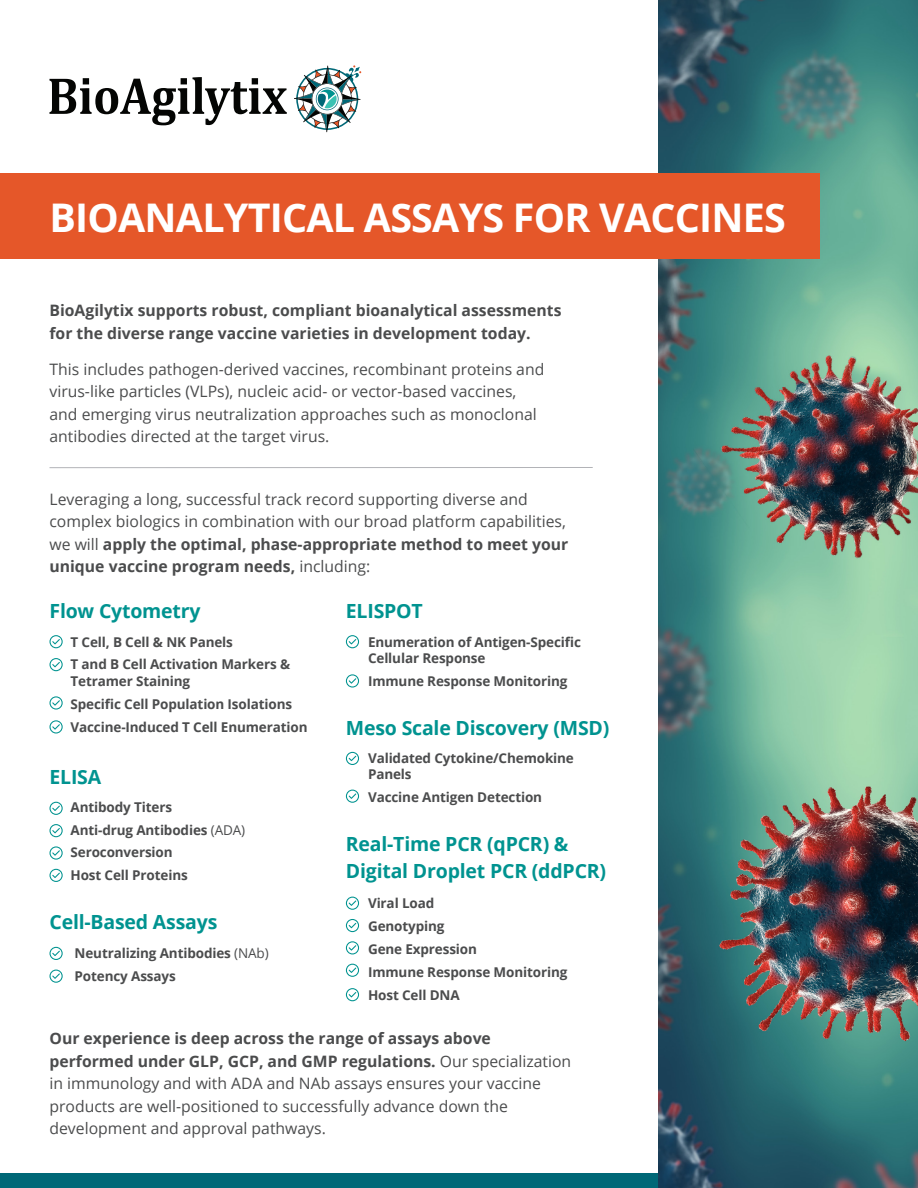
<style>
.page{position:relative;width:918px;height:1188px;background:#fff}
.page>*{position:absolute;margin:0;border:0;box-sizing:border-box;transform-origin:0 0}
.t1{font:700 39.45px "Open Sans";letter-spacing:-.02em;color:#fff}
.Sub-Header{font:700 19.5px/27px "Open Sans";letter-spacing:-.01em;color:#009390}
.t2{font:15.75px/22.5px "Open Sans";color:#4b4c4d}
.t3{font:700 15.75px/22.5px "Open Sans";color:#4b4c4d}
.t4{font:700 13.5px/16.2px "Open Sans";letter-spacing:-.01em;color:#4b4c4d}
.s1{font-weight:700}
.s2{font-weight:400}
</style>
<div class="page">
<div style="left:0;top:1174px;width:918px;height:14px;background:#006877"></div>
<svg style="left:50px;top:77px;width:237px;height:48px"></svg>
<svg style="left:294px;top:65px;width:67px;height:67px"></svg>
<img style="left:659px;top:0;width:259px;height:1188px">
<svg style="left:50px;top:635px;width:13px;height:13px"></svg>
<svg style="left:50px;top:658px;width:13px;height:13px"></svg>
<svg style="left:50px;top:696px;width:13px;height:14px"></svg>
<svg style="left:50px;top:720px;width:13px;height:14px"></svg>
<svg style="left:50px;top:802px;width:13px;height:13px"></svg>
<svg style="left:50px;top:824px;width:13px;height:13px"></svg>
<svg style="left:50px;top:846px;width:13px;height:14px"></svg>
<svg style="left:50px;top:869px;width:13px;height:13px"></svg>
<svg style="left:50px;top:947px;width:13px;height:13px"></svg>
<svg style="left:50px;top:970px;width:13px;height:13px"></svg>
<svg style="left:346px;top:635px;width:13px;height:13px"></svg>
<svg style="left:346px;top:674px;width:13px;height:14px"></svg>
<svg style="left:346px;top:752px;width:13px;height:13px"></svg>
<svg style="left:346px;top:790px;width:13px;height:13px"></svg>
<svg style="left:346px;top:897px;width:13px;height:13px"></svg>
<svg style="left:346px;top:919px;width:13px;height:13px"></svg>
<svg style="left:346px;top:941px;width:13px;height:13px"></svg>
<svg style="left:346px;top:964px;width:13px;height:13px"></svg>
<svg style="left:346px;top:988px;width:13px;height:13px"></svg>
<hr style="left:50px;top:467px;width:543px;height:1px;background:#b2b3b7">
<div style="left:0;top:174px;width:820px;height:85px;background:#e55729"></div>
<p class="t1" style="left:50px;top:189px;width:738px">BIOANALYTICAL ASSAYS FOR VACCINES</p>
<p class="t3" style="left:50px;top:299px;width:514px">BioAgilytix supports robust, compliant bioanalytical assessments for the diverse range vaccine varieties in development today.</p>
<p class="t2" style="left:50px;top:358px;width:496px">This includes pathogen-derived vaccines, recombinant proteins and virus-like particles (VLPs), nucleic acid- or vector-based vaccines, and emerging virus neutralization approaches such as monoclonal antibodies directed at the target virus.</p>
<p class="t2" style="left:50px;top:487px;width:520px">Leveraging a long, successful track record supporting diverse and complex biologics in combination with our broad platform capabilities, we will <span class="s1">apply the optimal, phase-appropriate method to meet your unique vaccine program needs,</span> including:</p>
<p class="Sub-Header" style="left:50px;top:597px;width:153px">Flow Cytometry</p>
<p class="t4" style="left:71px;top:633px;width:164px">T Cell, B Cell &amp; NK Panels</p>
<p class="t4" style="left:71px;top:656px;width:221px">T and B Cell Activation Markers &amp;<br>Tetramer Staining</p>
<p class="t4" style="left:71px;top:695px;width:223px">Specific Cell Population Isolations</p>
<p class="t4" style="left:71px;top:718px;width:239px">Vaccine-Induced T Cell Enumeration</p>
<p class="Sub-Header" style="left:50px;top:763px;width:53px">ELISA</p>
<p class="t4" style="left:71px;top:799px;width:103px">Antibody Titers</p>
<p class="t4" style="left:71px;top:821px;width:176px">Anti-drug Antibodies <span class="s2">(ADA)</span></p>
<p class="t4" style="left:71px;top:844px;width:104px">Seroconversion</p>
<p class="t4" style="left:71px;top:866px;width:119px">Host Cell Proteins</p>
<p class="Sub-Header" style="left:50px;top:907px;width:169px">Cell-Based Assays</p>
<p class="t4" style="left:75px;top:945px;width:196px">Neutralizing Antibodies <span class="s2">(NAb)</span></p>
<p class="t4" style="left:75px;top:967px;width:103px">Potency Assays</p>
<p class="Sub-Header" style="left:346px;top:597px;width:79px">ELISPOT</p>
<p class="t4" style="left:368px;top:633px;width:214px">Enumeration of Antigen-Specific<br>Cellular Response</p>
<p class="t4" style="left:368px;top:672px;width:201px">Immune Response Monitoring</p>
<p class="Sub-Header" style="left:346px;top:713px;width:265px">Meso Scale Discovery (MSD)</p>
<p class="t4" style="left:368px;top:750px;width:207px">Validated Cytokine/Chemokine<br>Panels</p>
<p class="t4" style="left:368px;top:789px;width:176px">Vaccine Antigen Detection</p>
<p class="Sub-Header" style="left:346px;top:830px;width:262px">Real-Time PCR (qPCR) &amp;<br>Digital Droplet PCR (ddPCR)</p>
<p class="t4" style="left:368px;top:895px;width:68px">Viral Load</p>
<p class="t4" style="left:368px;top:918px;width:78px">Genotyping</p>
<p class="t4" style="left:368px;top:941px;width:110px">Gene Expression</p>
<p class="t4" style="left:368px;top:964px;width:201px">Immune Response Monitoring</p>
<p class="t4" style="left:368px;top:986px;width:93px">Host Cell DNA</p>
<p class="t2" style="left:50px;top:1027px;width:523px"><span class="s1">Our experience is deep across the range of assays above performed under GLP, GCP, and GMP regulations.</span> Our specialization in immunology and with ADA and NAb assays ensures your vaccine products are well-positioned to successfully advance down the development and approval pathways.</p>
</div>
